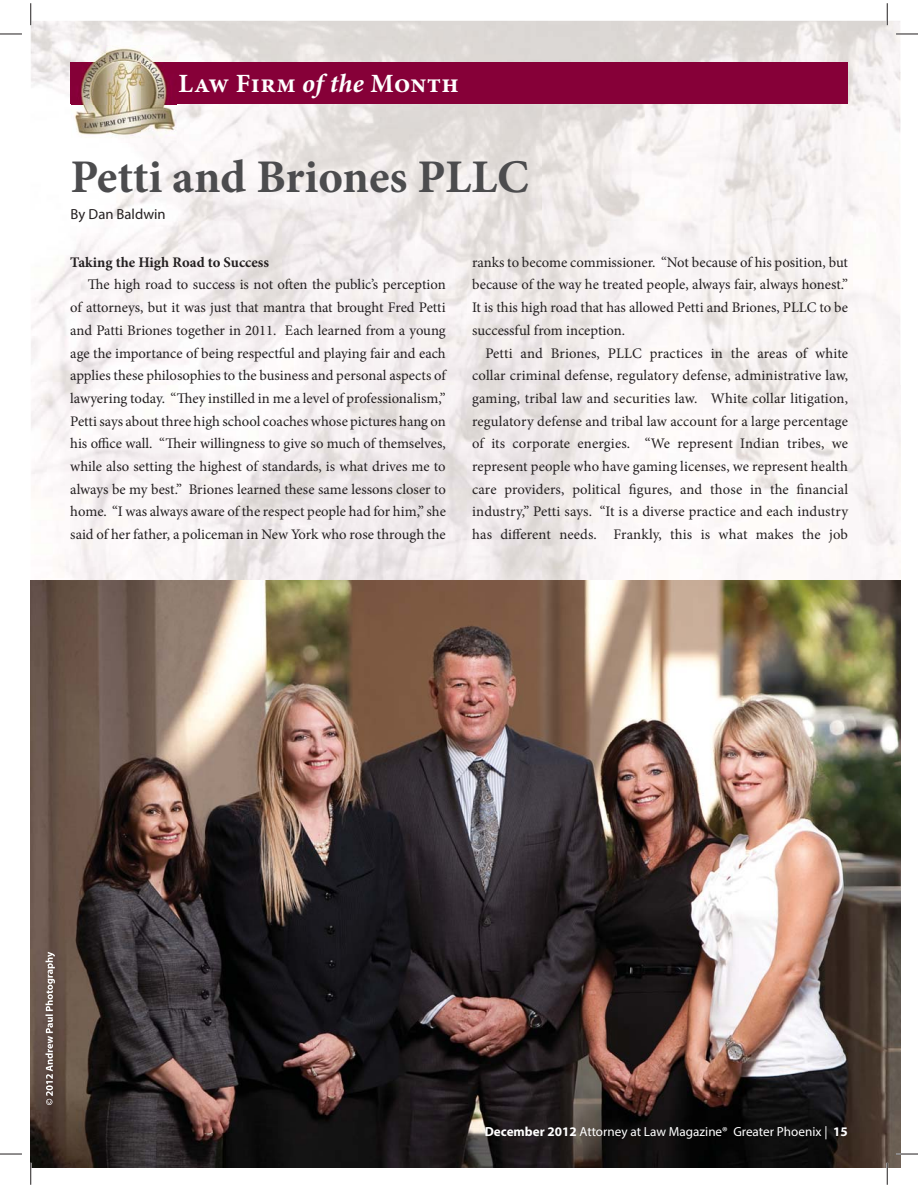
<style>
.page{position:relative;width:918px;height:1188px;background:#fff}
.page>*{position:absolute;margin:0;border:0;box-sizing:border-box;transform-origin:0 0}
.t1{font:700 46.8px "Minion Pro";color:#4c4c4e}
.t2{font:700 26.4px "Minion Pro";letter-spacing:.015em;color:#fff}
.t3{font:14.7px/22.6px "Minion Pro";color:#231f20;text-align:justify}
.t4{font:700 14.7px "Minion Pro";color:#231f20}
.t5{font:14.7px "Myriad Pro";color:#231f20}
.t6{font:13.2px "Myriad Pro";color:#fff}
.s1{font-style:italic}
.s2{font-weight:700}
</style>
<div class="page">
<img style="left:31px;top:21px;width:869px;height:51px">
<img style="left:31px;top:72px;width:50px;height:509px">
<img style="left:133px;top:104px;width:409px;height:477px">
<img style="left:542px;top:72px;width:358px;height:509px">
<img style="left:81px;top:192px;width:52px;height:389px">
<div style="left:71px;top:62px;width:777px;height:42px;background:#860038"></div>
<img style="left:71px;top:45px;width:106px;height:97px">
<img style="left:31px;top:581px;width:869px;height:586px">
<svg style="left:46px;top:952px;width:9px;height:153px"></svg>
<hr style="left:896px;top:33px;width:22px;height:2px;background:#fff">
<hr style="left:896px;top:1153px;width:22px;height:2px;background:#fff">
<hr style="left:30px;top:3px;width:2px;height:22px;background:#fff">
<hr style="left:30px;top:1163px;width:2px;height:22px;background:#fff">
<hr style="left:886px;top:3px;width:2px;height:22px;background:#fff">
<hr style="left:886px;top:1163px;width:2px;height:22px;background:#fff">
<svg style="left:0;top:34px;width:22px;height:1px"></svg>
<svg style="left:896px;top:34px;width:22px;height:1px"></svg>
<svg style="left:0;top:1154px;width:22px;height:1px"></svg>
<svg style="left:896px;top:1154px;width:22px;height:1px"></svg>
<svg style="left:30px;top:3px;width:1px;height:22px"></svg>
<svg style="left:30px;top:1163px;width:1px;height:22px"></svg>
<svg style="left:887px;top:3px;width:1px;height:22px"></svg>
<svg style="left:887px;top:1163px;width:1px;height:22px"></svg>
<h2 class="t2" style="left:178px;top:73px;width:282px">Law Firm <span class="s1">of the</span> Month</h2>
<h1 class="t1" style="left:71px;top:158px;width:460px">Petti and Briones PLLC</h1>
<p class="t5" style="left:71px;top:208px;width:97px">By Dan Baldwin</p>
<p class="t4" style="left:70px;top:256px;width:200px">Taking the High Road to Success</p>
<p class="t3" style="left:70px;top:275px;width:377px;text-indent:18px">The high road to success is not often the public’s perception of attorneys, but it was just that mantra that brought Fred Petti and Patti Briones together in 2011. Each learned from a young age the importance of being respectful and playing fair and each applies these philosophies to the business and personal aspects of lawyering today. “They instilled in me a level of professionalism,” Petti says about three high school coaches whose pictures hang on his office wall. “Their willingness to give so much of themselves, while also setting the highest of standards, is what drives me to always be my best.” Briones learned these same lessons closer to home. “I was always aware of the respect people had for him,” she said of her father, a policeman in New York who rose through the</p>
<p class="t3" style="left:472px;top:252px;width:378px">ranks to become commissioner. “Not because of his position, but because of the way he treated people, always fair, always honest.” It is this high road that has allowed Petti and Briones, PLLC to be successful from inception.</p>
<p class="t3" style="left:472px;top:343px;width:377px;text-indent:13px">Petti and Briones, PLLC practices in the areas of white collar criminal defense, regulatory defense, administrative law, gaming, tribal law and securities law. White collar litigation, regulatory defense and tribal law account for a large percentage of its corporate energies. “We represent Indian tribes, we represent people who have gaming licenses, we represent health care providers, political figures, and those in the financial industry,” Petti says. “It is a diverse practice and each industry has different needs. Frankly, this is what makes the job</p>
<p class="t6" style="left:485px;top:1126px;width:364px"><span class="s2">December 2012</span> Attorney at Law Magazine® Greater Phoenix | <span class="s2">15</span></p>
</div>
